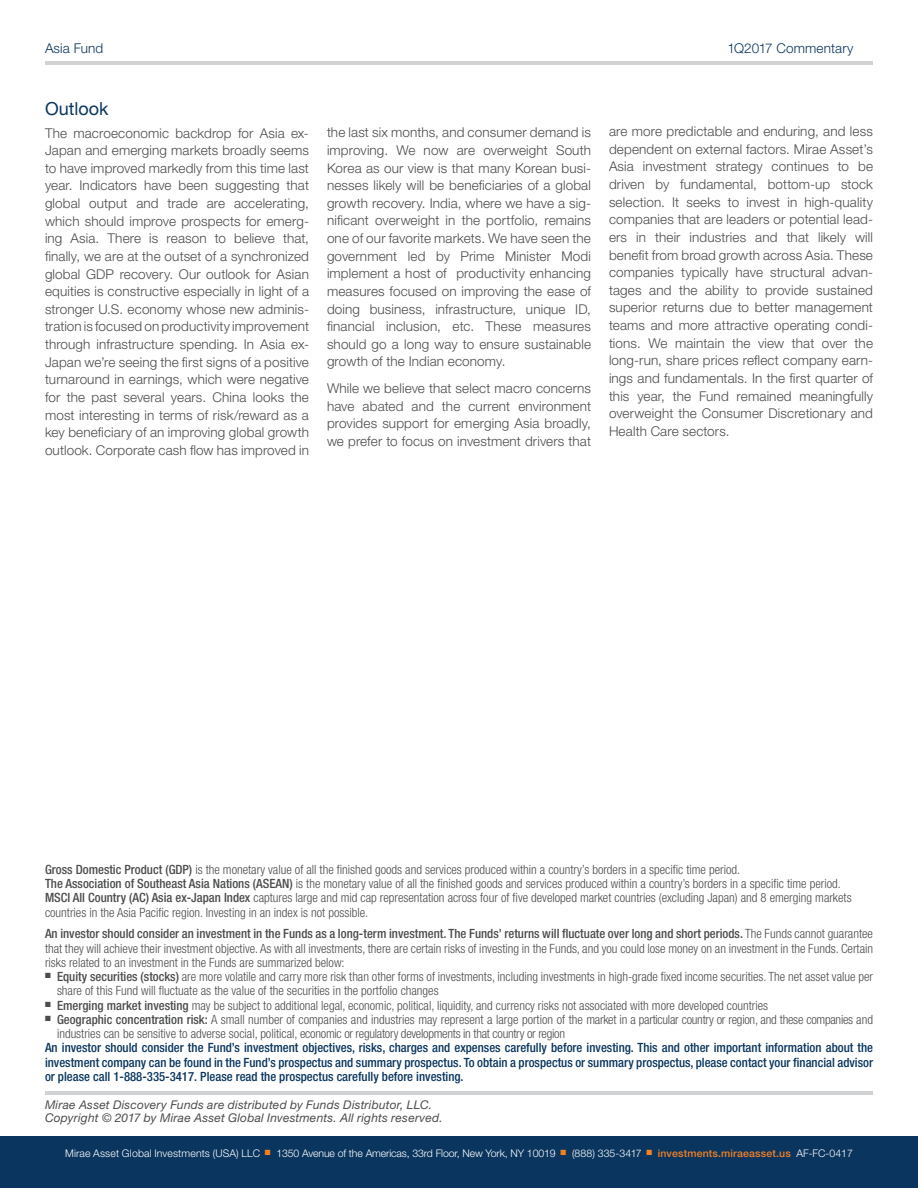
<style>
.page{position:relative;width:918px;height:1188px;background:#fff}
.page>*{position:absolute;margin:0;border:0;box-sizing:border-box;transform-origin:0 0}
.questions{font:18px "Helvetica Neue LT Std";color:#0a355e}
.first_para{font:300 13.5px/17.7px "Helvetica Neue";letter-spacing:.01em;color:#4b4c4d;text-align:justify}
.text{font:300 13.5px/17.5px "Helvetica Neue LT Std";letter-spacing:.01em;color:#4b4c4d;text-align:justify}
.Chart_subheads{font:300 13.5px "Helvetica Neue LT Std";letter-spacing:.01em;color:#0a355e}
.rider{font:300 condensed 12.75px/14.2px "Helvetica Neue LT Std";color:#4b4c4d}
.rider-2{font:500 condensed 12.75px/14.2px "Helvetica Neue LT Std";color:#0a355e;text-align:justify}
.Body{font:italic 12px "Helvetica Neue LT Std";letter-spacing:.015em;color:#4b4c4d}
.Body-2{font:300 10.5px "Helvetica Neue";letter-spacing:-.01em;color:#fff}
.s1{font-weight:500}
.s2{color:#f58220}
.s3{font-weight:500;color:#f48026}
</style>
<div class="page">
<hr style="left:45px;top:62px;width:828px;height:3px;background:#d1d2d4">
<hr style="left:45px;top:1091px;width:828px;height:3px;background:#d1d2d4">
<div style="left:0;top:1137px;width:918px;height:51px;background:#0a355e"></div>
<p class="Chart_subheads" style="left:45px;top:40px;width:60px">Asia Fund</p>
<p class="Chart_subheads" style="left:727px;top:40px;width:128px">1Q2017 Commentary</p>
<p class="questions" style="left:45px;top:98px;width:65px">Outlook</p>
<p class="first_para" style="left:45px;top:124px;width:266px">The macroeconomic backdrop for Asia ex-Japan and emerging markets broadly seems to have improved markedly from this time last year. Indicators have been suggesting that global output and trade are accelerating, which should improve prospects for emerg&shy;ing Asia. There is reason to believe that, finally, we are at the outset of a synchronized global GDP recovery. Our outlook for Asian equities is constructive especially in light of a stronger U.S. economy whose new adminis&shy;tration is focused on productivity improvement through infrastructure spending. In Asia ex-Japan we’re seeing the first signs of a positive turnaround in earnings, which were negative for the past several years. China looks the most interesting in terms of risk/reward as a key beneficiary of an improving global growth outlook. Corporate cash flow has improved in</p>
<p class="first_para" style="left:327px;top:123px;width:266px">the last six months, and consumer demand is improving. We now are overweight South Korea as our view is that many Korean busi&shy;nesses likely will be beneficiaries of a global growth recovery. India, where we have a sig&shy;nificant overweight in the portfolio, remains one of our favorite markets. We have seen the government led by Prime Minister Modi implement a host of productivity enhancing measures focused on improving the ease of doing business, infrastructure, unique ID, financial inclusion, etc. These measures should go a long way to ensure sustainable growth of the Indian economy.</p>
<p class="text" style="left:327px;top:379px;width:266px">While we believe that select macro concerns have abated and the current environment provides support for emerging Asia broadly, we prefer to focus on investment drivers that</p>
<p class="text" style="left:609px;top:122px;width:266px">are more predictable and enduring, and less dependent on external factors. Mirae Asset’s Asia investment strategy continues to be driven by fundamental, bottom-up stock selection. It seeks to invest in high-quality companies that are leaders or potential lead&shy;ers in their industries and that likely will benefit from broad growth across Asia. These companies typically have structural advan&shy;tages and the ability to provide sustained superior returns due to better management teams and more attractive operating condi&shy;tions. We maintain the view that over the long-run, share prices reflect company earn&shy;ings and fundamentals. In the first quarter of this year, the Fund remained meaningfully overweight the Consumer Discretionary and Health Care sectors.</p>
<p class="rider" style="left:45px;top:862px;width:697px"><span class="s1">Gross Domestic Product (GDP)</span> is the monetary value of all the finished goods and services produced within a country’s borders in a specific time period.</p>
<p class="rider" style="left:45px;top:876px;width:797px"><span class="s1">The Association of Southeast Asia Nations (ASEAN)</span> is the monetary value of all the finished goods and services produced within a country’s borders in a specific time period.</p>
<p class="rider" style="left:45px;top:891px;width:808px"><span class="s1">MSCI All Country (AC) Asia ex-Japan Index</span> captures large and mid cap representation across four of five developed market countries (excluding Japan) and 8 emerging markets countries in the Asia Pacific region. Investing in an index is not possible.</p>
<p class="rider" style="left:45px;top:927px;width:830px;text-align:justify"><span class="s1">An investor should consider an investment in the Funds as a long-term investment. The Funds’ returns will fluctuate over long and short periods.</span> The Funds cannot guarantee that they will achieve their investment objective. As with all investments, there are certain risks of investing in the Funds, and you could lose money on an investment in the Funds. Certain risks related to an investment in the Funds are summarized below:</p>
<p class="rider" style="left:57px;top:969px;width:818px;text-indent:-12px">■ <span class="s1">Equity securities (stocks)</span> are more volatile and carry more risk than other forms of investments, including investments in high-grade fixed income securities. The net asset value per share of this Fund will fluctuate as the value of the securities in the portfolio changes</p>
<p class="rider" style="left:45px;top:998px;width:725px">■ <span class="s1">Emerging market investing</span> may be subject to additional legal, economic, political, liquidity, and currency risks not associated with more developed countries</p>
<p class="rider" style="left:57px;top:1012px;width:818px;text-indent:-12px">■ <span class="s1">Geographic concentration risk:</span> A small number of companies and industries may represent a large portion of the market in a particular country or region, and these companies and industries can be sensitive to adverse social, political, economic or regulatory developments in that country or region</p>
<p class="rider-2" style="left:45px;top:1041px;width:830px">An investor should consider the Fund’s investment objectives, risks, charges and expenses carefully before investing. This and other important information about the investment company can be found in the Fund’s prospectus and summary prospectus. To obtain a prospectus or summary prospectus, please contact your financial advisor or please call 1-888-335-3417. Please read the prospectus carefully before investing.</p>
<p class="Body" style="left:45px;top:1097px;width:389px">Mirae Asset Discovery Funds are distributed by Funds Distributor, LLC.</p>
<p class="Body" style="left:45px;top:1111px;width:399px">Copyright © 2017 by Mirae Asset Global Investments. All rights reserved.</p>
<p class="Body-2" style="left:65px;top:1147px;width:789px">Mirae Asset Global Investments (USA) LLC <span class="s2">■</span> 1350 Avenue of the Americas, 33rd Floor, New York, NY 10019 <span class="s2">■</span> (888) 335-3417 <span class="s2">■</span> <span class="s3">investments.miraeasset.us</span> AF-FC-0417</p>
</div>
